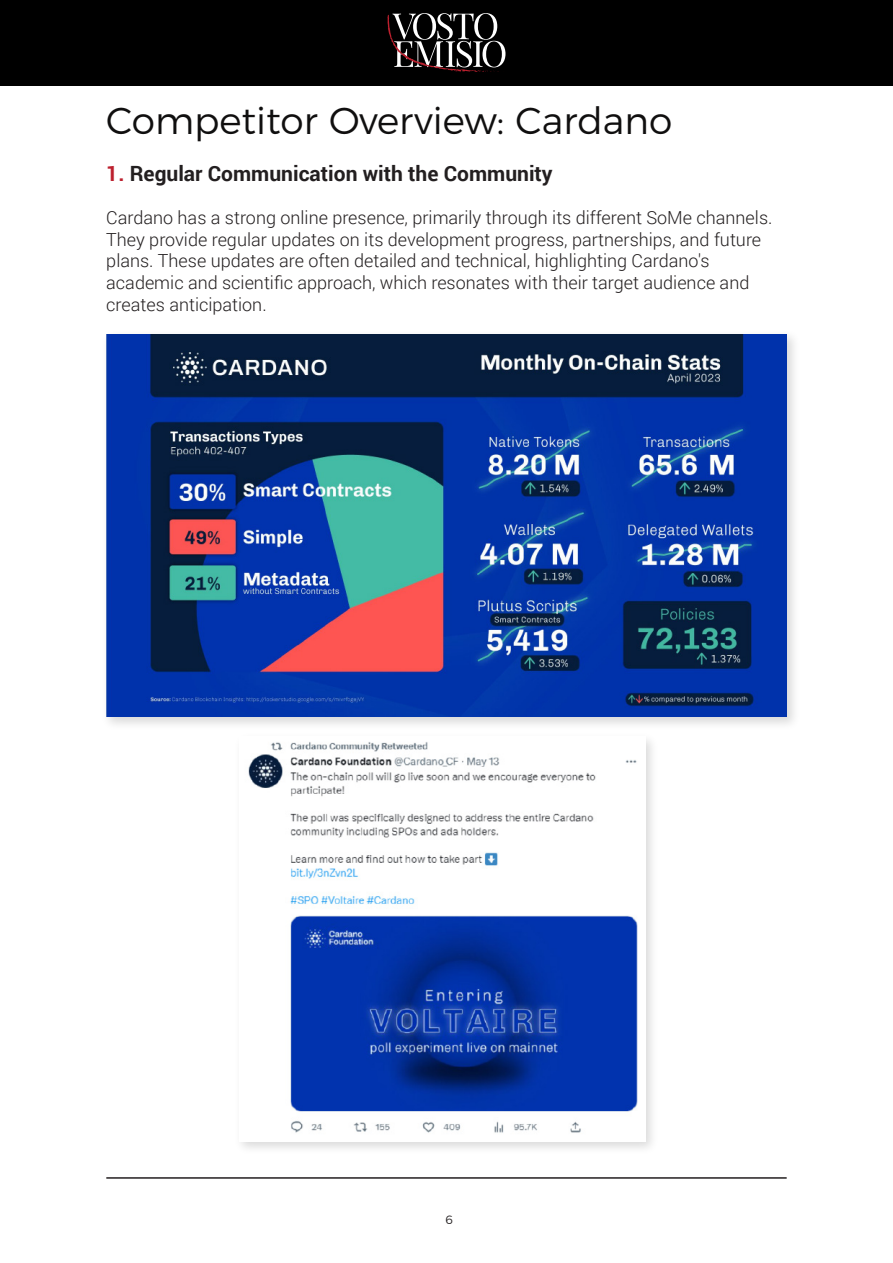
<style>
.page{position:relative;width:893px;height:1263px;background:#fff}
.page>*{position:absolute;margin:0;border:0;box-sizing:border-box;transform-origin:0 0}
.t1{font:300 37.5px "Montserrat";color:#100f0f}
.t2{font:700 21px "Roboto";color:#231f20}
.t3{font:300 18px/21.6px "Roboto";color:#231f20}
.t4{font:300 12px "Montserrat";color:#231f20}
.s1{color:#bc202e}
</style>
<div class="page">
<div style="left:0;top:0;width:893px;height:85px;background:#000"></div>
<svg style="left:387px;top:13px;width:118px;height:59px"></svg>
<hr style="left:106px;top:1177px;width:681px;height:2px;background:#231f20">
<img style="left:106px;top:334px;width:681px;height:383px">
<img style="left:247px;top:741px;width:391px;height:393px">
<h1 class="t1" style="left:106px;top:91px;width:567px">Competitor Overview: Cardano</h1>
<p class="t2" style="left:106px;top:159px;width:448px"><span class="s1">1.</span> Regular Communication with the Community</p>
<p class="t3" style="left:106px;top:206px;width:668px">Cardano has a strong online presence, primarily through its different SoMe channels.<br>They provide regular updates on its development progress, partnerships, and future plans. These updates are often detailed and technical, highlighting Cardano's academic and scientific approach, which resonates with their target audience and creates anticipation.</p>
<p class="t4" style="left:445px;top:1211px;width:9px">6</p>
</div>
